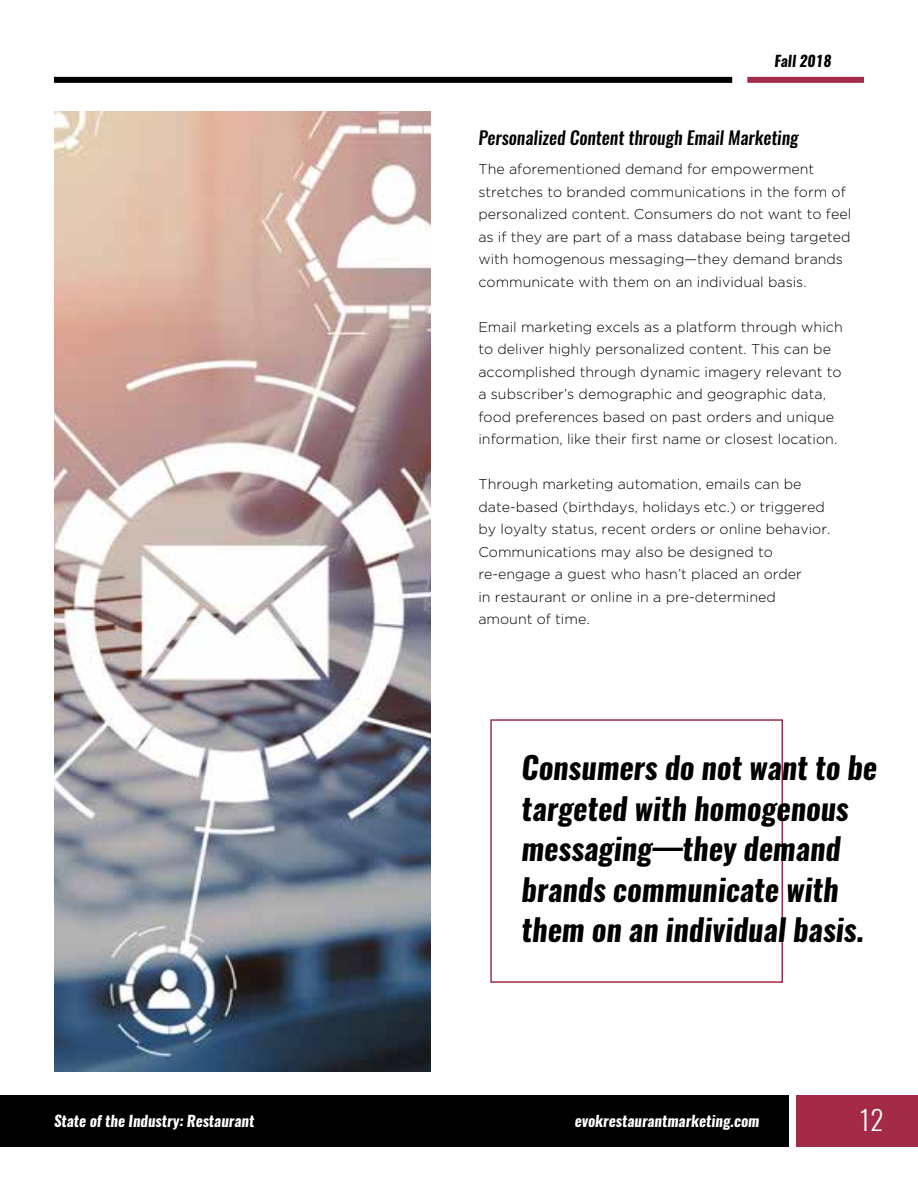
<style>
.page{position:relative;width:918px;height:1188px;background:#fff}
.page>*{position:absolute;margin:0;border:0;box-sizing:border-box;transform-origin:0 0}
.t1{font:italic 700 30.45px/40.7px "Oswald";color:#000}
.t2{font:300 27px "Oswald";color:#fff}
.t3{font:italic 500 18px "Oswald";color:#000}
.t4{font:italic 700 15px "Oswald";color:#fff}
.t5{font:italic 700 15px "Oswald";color:#000}
.t6{font:300 14.25px/22.5px "Gotham";color:#000}
</style>
<div class="page">
<div style="left:796px;top:1095px;width:122px;height:52px;background:#a32b48"></div>
<div style="left:0;top:1095px;width:789px;height:52px;background:#000"></div>
<div style="left:54px;top:77px;width:678px;height:6px;background:#000"></div>
<div style="left:747px;top:77px;width:117px;height:6px;background:#a32b48"></div>
<img style="left:54px;top:111px;width:377px;height:960px">
<div style="left:490px;top:719px;width:293px;height:264px;border:2px solid #a32b48"></div>
<p class="t5" style="left:774px;top:51px;width:59px">Fall 2018</p>
<p class="t3" style="left:478px;top:125px;width:322px">Personalized Content through Email Marketing</p>
<p class="t6" style="left:478px;top:158px;width:374px">The aforementioned demand for empowerment stretches to branded communications in the form of personalized content. Consumers do not want to feel as if they are part of a mass database being targeted with homogenous messaging—they demand brands communicate with them on an individual basis.</p>
<p class="t6" style="left:478px;top:315px;width:366px">Email marketing excels as a platform through which to deliver highly personalized content. This can be accomplished through dynamic imagery relevant to a subscriber’s demographic and geographic data, food preferences based on past orders and unique information, like their first name or closest location.</p>
<p class="t6" style="left:478px;top:473px;width:353px">Through marketing automation, emails can be date-based (birthdays, holidays etc.) or triggered by loyalty status, recent orders or online behavior.<br>Communications may also be designed to re-engage a guest who hasn’t placed an order<br>in restaurant or online in a pre-determined amount of time.</p>
<h1 class="t1" style="left:522px;top:748px;width:357px">Consumers do not want to be targeted with homogenous messaging—they demand brands communicate with them on an individual basis.</h1>
<p class="t4" style="left:54px;top:1111px;width:202px">State of the Industry: Restaurant</p>
<p class="t4" style="left:575px;top:1111px;width:186px">evokrestaurantmarketing.com</p>
<h2 class="t2" style="left:859px;top:1102px;width:26px">12</h2>
</div>
